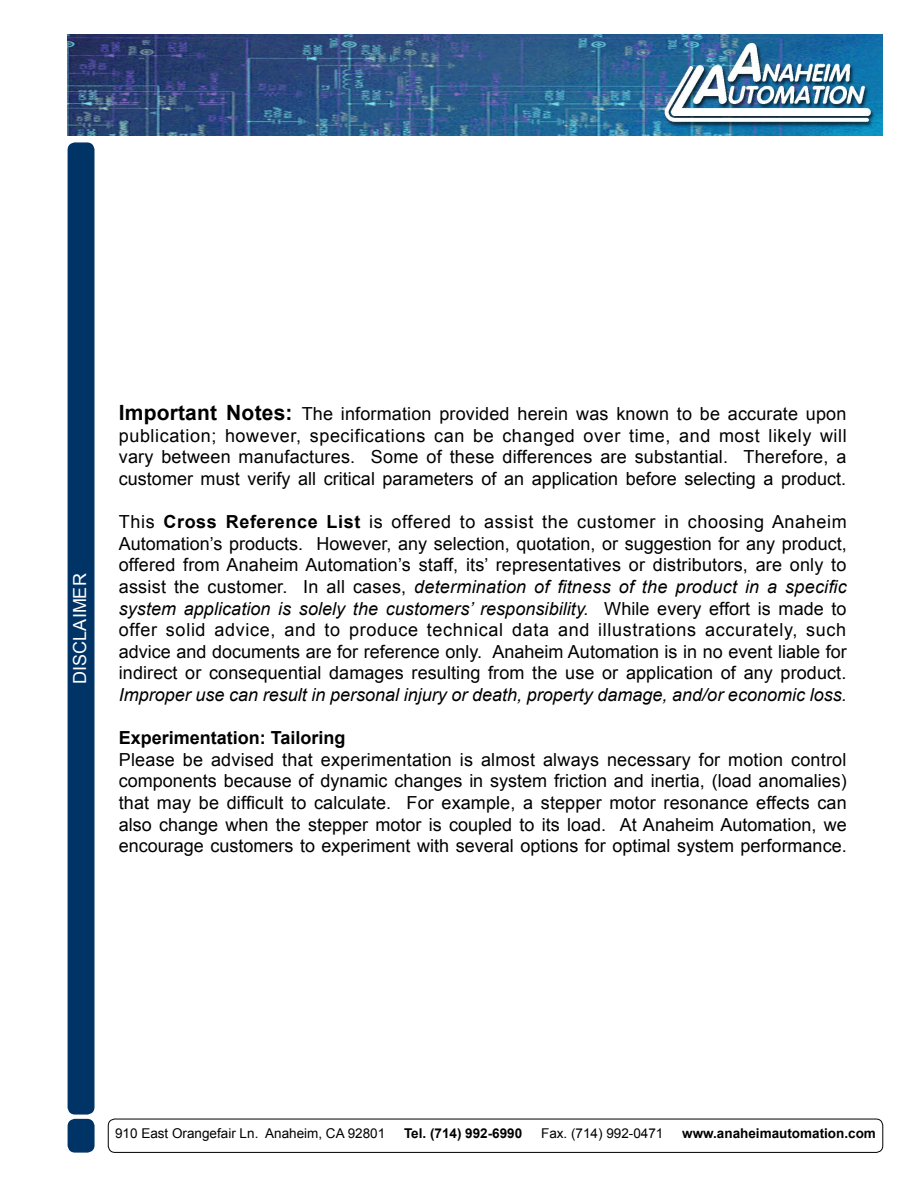
<style>
.page{position:relative;width:918px;height:1188px;background:#fff}
.page>*{position:absolute;margin:0;border:0;box-sizing:border-box;transform-origin:0 0}
.t1{font:18px/21.6px "Arial";color:#000;text-align:justify}
.t2{font:italic 18px "Arial";color:#000}
.t3{font:700 18px "Arial";color:#000}
.t4{font:18px "Arial";color:#fff}
.t5{font:13.5px "Arial";color:#000}
.t6{font:700 13.5px "Arial";color:#000}
.s1{font-weight:700;font-size:21px}
.s2{font-weight:700}
.s3{font-style:italic}
</style>
<div class="page">
<img style="left:68px;top:35px;width:815px;height:101px">
<div style="left:68px;top:143px;width:26px;height:971px;background:#036;border-radius:7px"></div>
<div style="left:68px;top:142px;width:27px;height:973px;border:2px solid #036;border-radius:7px"></div>
<div style="left:68px;top:1120px;width:26px;height:32px;background:#036;border-radius:7px"></div>
<div style="left:68px;top:1119px;width:27px;height:34px;border:2px solid #036;border-radius:7px"></div>
<div style="left:108px;top:1119px;width:775px;height:34px;border:1px solid #000;border-radius:7px"></div>
<p class="t4" style="left:68px;top:684px;width:112px;rotate:-90deg">DISCLAIMER</p>
<p class="t1" style="left:119px;top:403px;width:730px"><span class="s1">Important Notes:</span> The information provided herein was known to be accurate upon publication; however, specifications can be changed over time, and most likely will vary between manufactures. Some of these differences are substantial. Therefore, a customer must verify all critical parameters of an application before selecting a product.</p>
<p class="t1" style="left:119px;top:511px;width:730px">This <span class="s2">Cross Reference List</span> is offered to assist the customer in choosing Anaheim Automation’s products. However, any selection, quotation, or suggestion for any product, offered from Anaheim Automation’s staff, its’ representatives or distributors, are only to assist the customer. In all cases, <span class="s3">determination of fitness of the product in a specific system application is solely the customers’ responsibility.</span> While every effort is made to offer solid advice, and to produce technical data and illustrations accurately, such advice and documents are for reference only. Anaheim Automation is in no event liable for indirect or consequential damages resulting from the use or application of any product.</p>
<p class="t2" style="left:119px;top:683px;width:729px">Improper use can result in personal injury or death, property damage, and/or economic loss.</p>
<p class="t3" style="left:119px;top:726px;width:228px">Experimentation: Tailoring</p>
<p class="t1" style="left:119px;top:749px;width:729px">Please be advised that experimentation is almost always necessary for motion control components because of dynamic changes in system friction and inertia, (load anomalies) that may be difficult to calculate. For example, a stepper motor resonance effects can also change when the stepper motor is coupled to its load. At Anaheim Automation, we encourage customers to experiment with several options for optimal system performance.</p>
<p class="t5" style="left:115px;top:1125px;width:272px">910 East Orangefair Ln. Anaheim, CA 92801</p>
<p class="t6" style="left:404px;top:1125px;width:120px">Tel. (714) 992-6990</p>
<p class="t5" style="left:541px;top:1125px;width:124px">Fax. (714) 992-0471</p>
<p class="t6" style="left:682px;top:1125px;width:195px">www.anaheimautomation.com</p>
</div>
